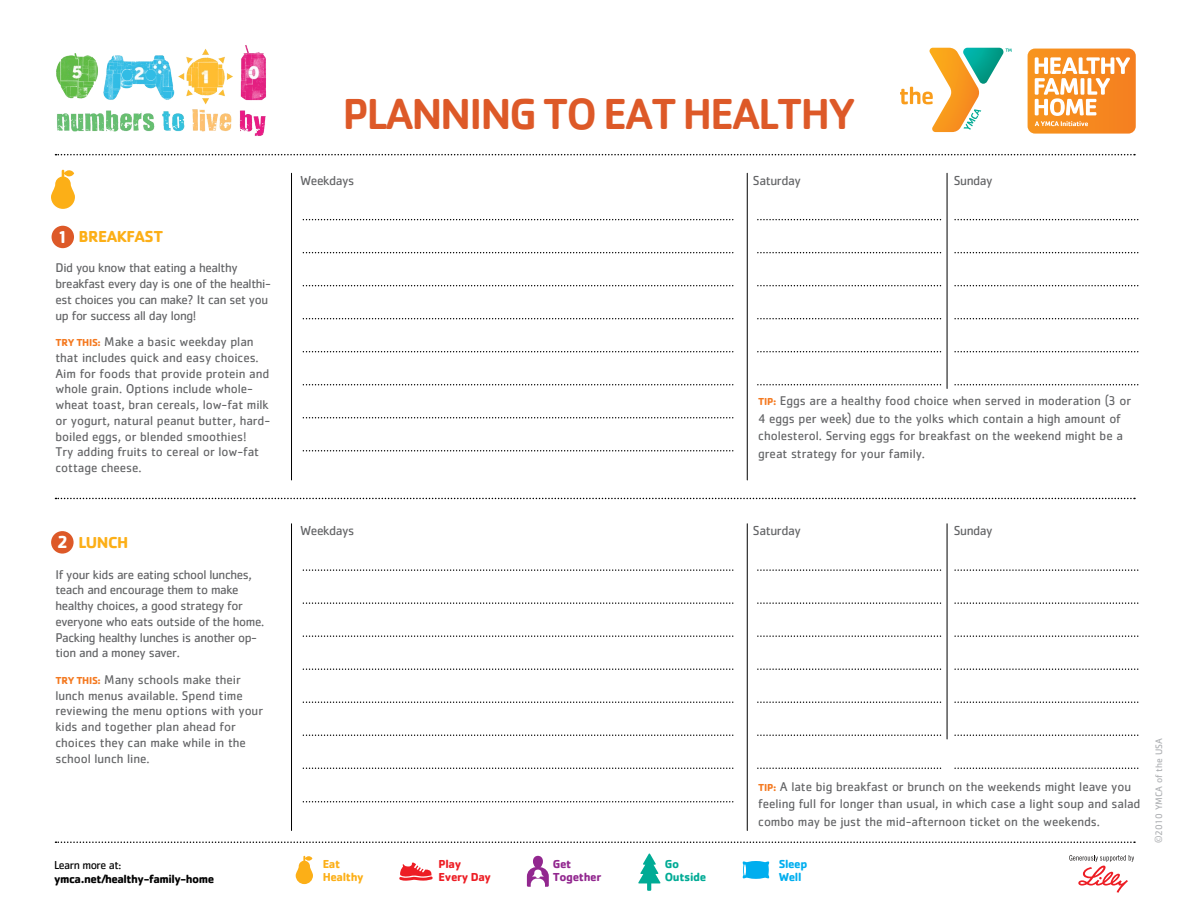
<style>
.page{position:relative;width:1188px;height:918px;background:#fff}
.page>*{position:absolute;margin:0;border:0;box-sizing:border-box;transform-origin:0 0}
.t1{font:500 45px "Cachet Std";letter-spacing:-.05em;color:#dd5928}
.t2{font:700 18px "Cachet Std";color:#fff}
.t3{font:700 16.5px "Cachet Std";letter-spacing:-.03em;color:#fcaf17}
.t4{font:13.5px "Cachet Std";letter-spacing:-.03em;color:#636466}
.t5{font:13.2px/15.8px "Cachet Std";letter-spacing:-.005em;color:#636466}
.t6{font:13.2px/15.8px "Cachet Std";letter-spacing:-.03em;color:#636466}
.t7{font:700 12px "Cachet Std";letter-spacing:-.04em;color:#000}
.t8{font:12px "Cachet Std";letter-spacing:-.04em;color:#000}
.t9{font:700 12px/13.5px "Cachet Std";letter-spacing:-.03em;color:#ed1d24}
.t10{font:700 12px/13.5px "Cachet Std";letter-spacing:-.03em;color:#92278f}
.t11{font:700 12px/13.5px "Cachet Std";letter-spacing:-.03em;color:#fcaf17}
.t12{font:700 12px/13.5px "Cachet Std";letter-spacing:-.03em;color:#00ab95}
.t13{font:700 12px/13.5px "Cachet Std";letter-spacing:-.03em;color:#00aeef}
.t14{font:9.75px "Cachet Std";color:#adafb2}
.s1{font-weight:700;font-size:10.5px;color:#f47920}
</style>
<div class="page">
<svg style="left:56px;top:154px;width:1079px;height:1px"></svg>
<svg style="left:56px;top:842px;width:1079px;height:1px"></svg>
<svg style="left:296px;top:856px;width:17px;height:28px"></svg>
<svg style="left:399px;top:862px;width:34px;height:19px"></svg>
<svg style="left:527px;top:856px;width:22px;height:31px"></svg>
<svg style="left:638px;top:853px;width:23px;height:38px"></svg>
<svg style="left:742px;top:861px;width:27px;height:18px"></svg>
<svg style="left:1069px;top:855px;width:65px;height:38px"></svg>
<svg style="left:56px;top:498px;width:1079px;height:1px"></svg>
<svg style="left:303px;top:219px;width:431px;height:1px"></svg>
<svg style="left:303px;top:569px;width:431px;height:2px"></svg>
<svg style="left:303px;top:252px;width:431px;height:1px"></svg>
<svg style="left:303px;top:602px;width:431px;height:2px"></svg>
<svg style="left:303px;top:285px;width:431px;height:1px"></svg>
<svg style="left:303px;top:635px;width:431px;height:2px"></svg>
<svg style="left:303px;top:318px;width:431px;height:1px"></svg>
<svg style="left:303px;top:668px;width:431px;height:2px"></svg>
<svg style="left:303px;top:351px;width:431px;height:1px"></svg>
<svg style="left:303px;top:701px;width:431px;height:2px"></svg>
<svg style="left:303px;top:384px;width:431px;height:1px"></svg>
<svg style="left:303px;top:734px;width:431px;height:2px"></svg>
<svg style="left:303px;top:417px;width:431px;height:1px"></svg>
<svg style="left:303px;top:768px;width:431px;height:1px"></svg>
<svg style="left:303px;top:801px;width:431px;height:2px"></svg>
<svg style="left:303px;top:450px;width:431px;height:2px"></svg>
<svg style="left:758px;top:219px;width:183px;height:1px"></svg>
<svg style="left:758px;top:569px;width:183px;height:2px"></svg>
<svg style="left:758px;top:252px;width:183px;height:1px"></svg>
<svg style="left:758px;top:602px;width:183px;height:2px"></svg>
<svg style="left:758px;top:285px;width:183px;height:1px"></svg>
<svg style="left:758px;top:635px;width:183px;height:2px"></svg>
<svg style="left:758px;top:318px;width:183px;height:1px"></svg>
<svg style="left:758px;top:668px;width:183px;height:2px"></svg>
<svg style="left:758px;top:351px;width:183px;height:1px"></svg>
<svg style="left:758px;top:701px;width:183px;height:2px"></svg>
<svg style="left:758px;top:384px;width:183px;height:1px"></svg>
<svg style="left:758px;top:734px;width:183px;height:2px"></svg>
<svg style="left:758px;top:768px;width:183px;height:1px"></svg>
<svg style="left:955px;top:219px;width:184px;height:1px"></svg>
<svg style="left:955px;top:569px;width:184px;height:2px"></svg>
<svg style="left:955px;top:252px;width:184px;height:1px"></svg>
<svg style="left:955px;top:602px;width:184px;height:2px"></svg>
<svg style="left:955px;top:285px;width:184px;height:1px"></svg>
<svg style="left:955px;top:635px;width:184px;height:2px"></svg>
<svg style="left:955px;top:318px;width:184px;height:1px"></svg>
<svg style="left:955px;top:668px;width:184px;height:2px"></svg>
<svg style="left:955px;top:351px;width:184px;height:1px"></svg>
<svg style="left:955px;top:701px;width:184px;height:2px"></svg>
<svg style="left:955px;top:384px;width:184px;height:1px"></svg>
<svg style="left:955px;top:734px;width:184px;height:2px"></svg>
<svg style="left:955px;top:768px;width:184px;height:1px"></svg>
<hr style="left:291px;top:173px;width:1px;height:307px;background:#000">
<hr style="left:291px;top:524px;width:1px;height:307px;background:#000">
<hr style="left:747px;top:173px;width:1px;height:307px;background:#000">
<hr style="left:747px;top:524px;width:1px;height:307px;background:#000">
<hr style="left:947px;top:173px;width:1px;height:215px;background:#000">
<hr style="left:947px;top:524px;width:1px;height:215px;background:#000">
<svg style="left:51px;top:170px;width:24px;height:39px"></svg>
<div style="left:52px;top:226px;width:22px;height:22px;background:#dd5928;border-radius:50%"></div>
<div style="left:51px;top:531px;width:23px;height:23px;background:#dd5928;border-radius:50%"></div>
<svg style="left:900px;top:48px;width:112px;height:84px"></svg>
<svg style="left:1028px;top:49px;width:108px;height:85px"></svg>
<img style="left:56px;top:45px;width:211px;height:91px">
<h2 class="t2" style="left:57px;top:225px;width:13px">1</h2>
<p class="t3" style="left:78px;top:226px;width:71px">Breakfast</p>
<p class="t6" style="left:56px;top:260px;width:217px">Did you know that eating a healthy breakfast every day is one of the healthi&shy;est choices you can make? It can set you up for success all day long!</p>
<p class="t5" style="left:55px;top:334px;width:216px"><span class="s1">Try This:</span> Make a basic weekday plan that includes quick and easy choices.<br>Aim for foods that provide protein and whole grain. Options include whole&shy;wheat toast, bran cereals, low-fat milk or yogurt, natural peanut butter, hard&shy;boiled eggs, or blended smoothies!<br>Try adding fruits to cereal or low-fat cottage cheese.</p>
<h2 class="t2" style="left:57px;top:530px;width:13px">2</h2>
<p class="t3" style="left:78px;top:532px;width:51px">LUNCH</p>
<p class="t6" style="left:55px;top:566px;width:210px">If your kids are eating school lunches, teach and encourage them to make healthy choices, a good strategy for everyone who eats outside of the home.<br>Packing healthy lunches is another op&shy;tion and a money saver.</p>
<p class="t5" style="left:55px;top:671px;width:209px"><span class="s1">Try This:</span> Many schools make their lunch menus available. Spend time reviewing the menu options with your kids and together plan ahead for choices they can make while in the school lunch line.</p>
<p class="t8" style="left:54px;top:858px;width:69px">Learn more at:</p>
<p class="t7" style="left:54px;top:871px;width:162px">ymca.net/healthy-family-home</p>
<h1 class="t1" style="left:343px;top:87px;width:515px">PLANNING TO EAT HEALTHY</h1>
<p class="t4" style="left:300px;top:173px;width:56px">Weekdays</p>
<p class="t4" style="left:753px;top:173px;width:49px">Saturday</p>
<p class="t4" style="left:954px;top:173px;width:41px">Sunday</p>
<p class="t4" style="left:300px;top:523px;width:56px">Weekdays</p>
<p class="t5" style="left:758px;top:392px;width:375px;line-height:17.7px"><span class="s1">Tip:</span> Eggs are a healthy food choice when served in moderation (3 or 4 eggs per week) due to the yolks which contain a high amount of cholesterol. Serving eggs for breakfast on the weekend might be a great strategy for your family.</p>
<p class="t4" style="left:753px;top:523px;width:49px">Saturday</p>
<p class="t4" style="left:954px;top:523px;width:41px">Sunday</p>
<p class="t5" style="left:758px;top:777px;width:384px;line-height:17.7px"><span class="s1">Tip:</span> A late big breakfast or brunch on the weekends might leave you feeling full for longer than usual, in which case a light soup and salad combo may be just the mid-afternoon ticket on the weekends.</p>
<p class="t11" style="left:323px;top:857px;width:43px">Eat<br>Healthy</p>
<p class="t9" style="left:439px;top:857px;width:54px">Play<br>Every Day</p>
<p class="t10" style="left:553px;top:857px;width:50px">Get<br>Together</p>
<p class="t12" style="left:665px;top:857px;width:43px">Go<br>Outside</p>
<p class="t13" style="left:779px;top:857px;width:30px">Sleep<br>Well</p>
<p class="t14" style="left:1153px;top:843px;width:106px;rotate:-90deg"><sup>©</sup>2010 YMCA of the USA</p>
</div>
